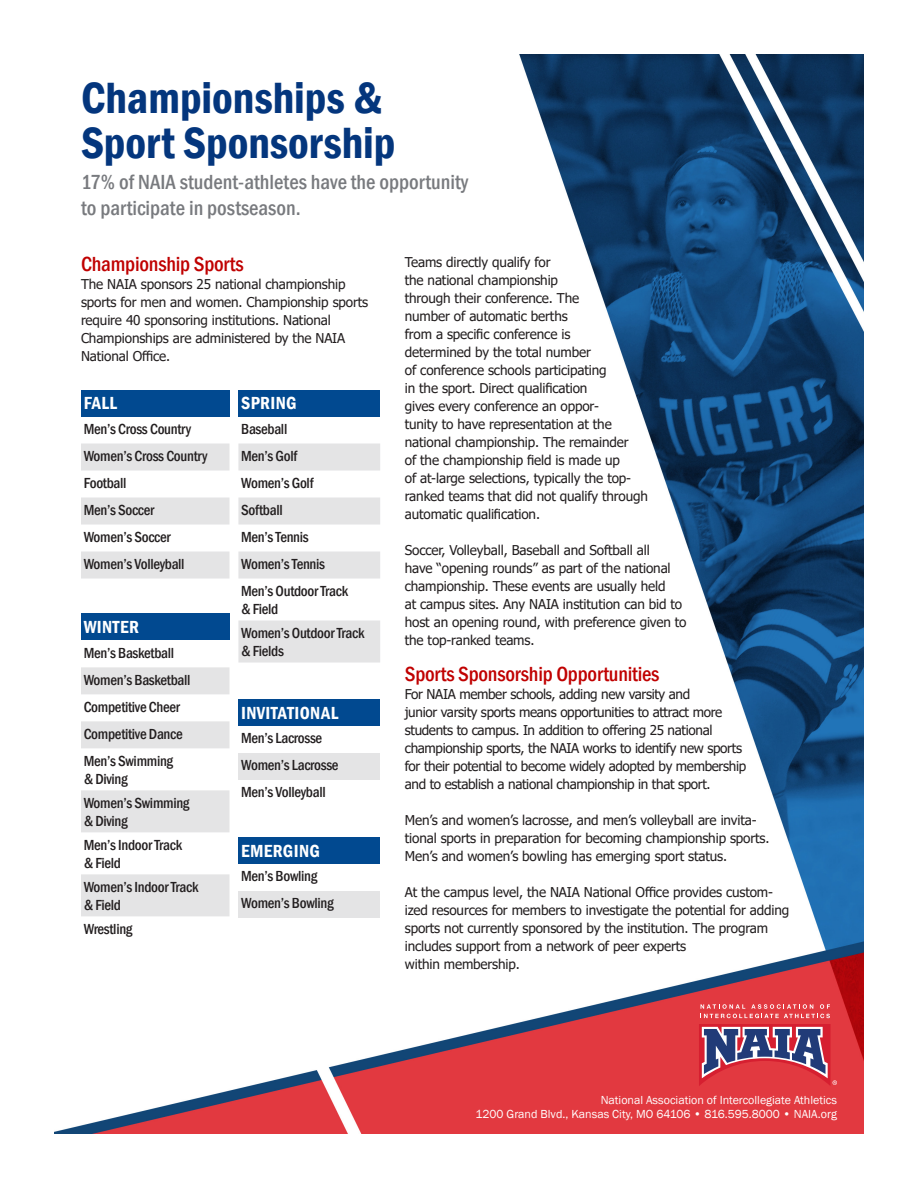
<style>
.page{position:relative;width:918px;height:1188px;background:#fff}
.page>*{position:absolute;margin:0;border:0;box-sizing:border-box;transform-origin:0 0}
.t1{font:600 condensed 45px "Franklin Gothic";color:#04367d}
.t2{font:500 condensed 21px/25.2px "Franklin Gothic";color:#787a7e}
.t3{font:500 condensed 21px "Franklin Gothic";letter-spacing:-.01em;color:#c00000}
.t4{font:600 condensed 18px "Franklin Gothic";letter-spacing:.02em;color:#fff}
.t5{font:500 condensed 15px/18px "Franklin Gothic";letter-spacing:-.02em;color:#231f20}
.t6{font:13.5px/18px "Tahoma";letter-spacing:-.01em;color:#231f20}
.t7{font:12px/14.4px "Franklin Gothic";color:#fff;text-align:right}
</style>
<div class="page">
<img style="left:54px;top:54px;width:810px;height:1080px">
<div style="left:81px;top:390px;width:149px;height:27px;background:#014990"></div>
<svg style="left:81px;top:444px;width:149px;height:135px"></svg>
<div style="left:238px;top:390px;width:142px;height:27px;background:#014990"></div>
<svg style="left:238px;top:444px;width:142px;height:219px"></svg>
<div style="left:238px;top:699px;width:142px;height:27px;background:#014990"></div>
<div style="left:238px;top:753px;width:142px;height:27px;background:#e4e4e5"></div>
<div style="left:238px;top:837px;width:142px;height:27px;background:#014990"></div>
<div style="left:238px;top:891px;width:142px;height:27px;background:#e4e4e5"></div>
<div style="left:81px;top:613px;width:149px;height:27px;background:#014990"></div>
<svg style="left:81px;top:667px;width:149px;height:249px"></svg>
<svg style="left:699px;top:1024px;width:138px;height:62px;background:#a6546d"></svg>
<svg style="left:701px;top:1004px;width:129px;height:14px;background:#e76166"></svg>
<hr style="left:699px;top:1011px;width:132px;height:1px;background:#e1373d">
<p class="t1" style="left:81px;top:67px;width:303px">Championships &amp;</p>
<p class="t1" style="left:81px;top:112px;width:316px">Sport Sponsorship</p>
<p class="t2" style="left:81px;top:170px;width:389px">17% of NAIA student-athletes have the opportunity to participate in postseason.</p>
<p class="t3" style="left:81px;top:250px;width:164px">Championship Sports</p>
<p class="t6" style="left:81px;top:276px;width:289px">The NAIA sponsors 25 national championship sports for men and women. Championship sports require 40 sponsoring institutions. National Championships are administered by the NAIA National Office.</p>
<p class="t4" style="left:84px;top:391px;width:35px">FALL</p>
<p class="t5" style="left:84px;top:420px;width:109px">Men’s Cross Country</p>
<p class="t5" style="left:84px;top:447px;width:125px">Women’s Cross Country</p>
<p class="t5" style="left:84px;top:474px;width:44px">Football</p>
<p class="t5" style="left:84px;top:501px;width:72px">Men’s Soccer</p>
<p class="t5" style="left:84px;top:528px;width:88px">Women’s Soccer</p>
<p class="t5" style="left:84px;top:555px;width:102px">Women’s Volleyball</p>
<p class="t6" style="left:405px;top:254px;width:245px">Teams directly qualify for<br>the national championship<br>through their conference. The<br>number of automatic berths<br>from a specific conference is<br>determined by the total number<br>of conference schools participating<br>in the sport. Direct qualification<br>gives every conference an oppor-<br>tunity to have representation at the national championship. The remainder<br>of the championship field is made up<br>of at-large selections, typically the top&shy;ranked teams that did not qualify through automatic qualification.</p>
<p class="t6" style="left:405px;top:542px;width:283px">Soccer, Volleyball, Baseball and Softball all<br>have “opening rounds” as part of the national championship. These events are usually held<br>at campus sites. Any NAIA institution can bid to host an opening round, with preference given to the top-ranked teams.</p>
<p class="t3" style="left:405px;top:660px;width:256px">Sports Sponsorship Opportunities</p>
<p class="t6" style="left:405px;top:686px;width:343px">For NAIA member schools, adding new varsity and<br>junior varsity sports means opportunities to attract more students to campus. In addition to offering 25 national championship sports, the NAIA works to identify new sports for their potential to become widely adopted by membership and to establish a national championship in that sport.</p>
<p class="t6" style="left:405px;top:812px;width:366px">Men’s and women’s lacrosse, and men’s volleyball are invita&shy;tional sports in preparation for becoming championship sports.<br>Men’s and women’s bowling has emerging sport status.</p>
<p class="t6" style="left:405px;top:884px;width:386px">At the campus level, the NAIA National Office provides custom&shy;ized resources for members to investigate the potential for adding sports not currently sponsored by the institution. The program includes support from a network of peer experts<br>within membership.</p>
<p class="t4" style="left:241px;top:391px;width:57px">SPRING</p>
<p class="t5" style="left:241px;top:420px;width:48px">Baseball</p>
<p class="t5" style="left:241px;top:447px;width:58px">Men’s Golf</p>
<p class="t5" style="left:241px;top:474px;width:74px">Women’s Golf</p>
<p class="t5" style="left:241px;top:501px;width:43px">Softball</p>
<p class="t5" style="left:241px;top:528px;width:69px">Men’s Tennis</p>
<p class="t5" style="left:241px;top:555px;width:85px">Women’s Tennis</p>
<p class="t5" style="left:241px;top:582px;width:109px">Men’s Outdoor Track &amp; Field</p>
<p class="t5" style="left:241px;top:624px;width:125px">Women’s Outdoor Track &amp; Fields</p>
<p class="t4" style="left:84px;top:615px;width:57px">WINTER</p>
<p class="t5" style="left:84px;top:644px;width:92px">Men’s Basketball</p>
<p class="t5" style="left:84px;top:671px;width:108px">Women’s Basketball</p>
<p class="t5" style="left:84px;top:698px;width:98px">Competitive Cheer</p>
<p class="t5" style="left:84px;top:725px;width:101px">Competitive Dance</p>
<p class="t5" style="left:84px;top:752px;width:91px">Men’s Swimming &amp; Diving</p>
<p class="t5" style="left:84px;top:794px;width:107px">Women’s Swimming &amp; Diving</p>
<p class="t5" style="left:84px;top:836px;width:100px">Men’s Indoor Track &amp; Field</p>
<p class="t5" style="left:84px;top:878px;width:116px">Women’s Indoor Track &amp; Field</p>
<p class="t5" style="left:84px;top:920px;width:50px">Wrestling</p>
<p class="t4" style="left:241px;top:701px;width:99px">INVITATIONAL</p>
<p class="t5" style="left:241px;top:729px;width:83px">Men’s Lacrosse</p>
<p class="t5" style="left:241px;top:756px;width:99px">Women’s Lacrosse</p>
<p class="t5" style="left:241px;top:783px;width:86px">Men’s Volleyball</p>
<p class="t4" style="left:241px;top:839px;width:80px">EMERGING</p>
<p class="t5" style="left:241px;top:867px;width:78px">Men’s Bowling</p>
<p class="t5" style="left:241px;top:894px;width:94px">Women’s Bowling</p>
<p class="t7" style="left:475px;top:1093px;width:363px">National Association of Intercollegiate Athletics<br>1200 Grand Blvd., Kansas City, MO 64106 • 816.595.8000 • NAIA.org</p>
</div>
